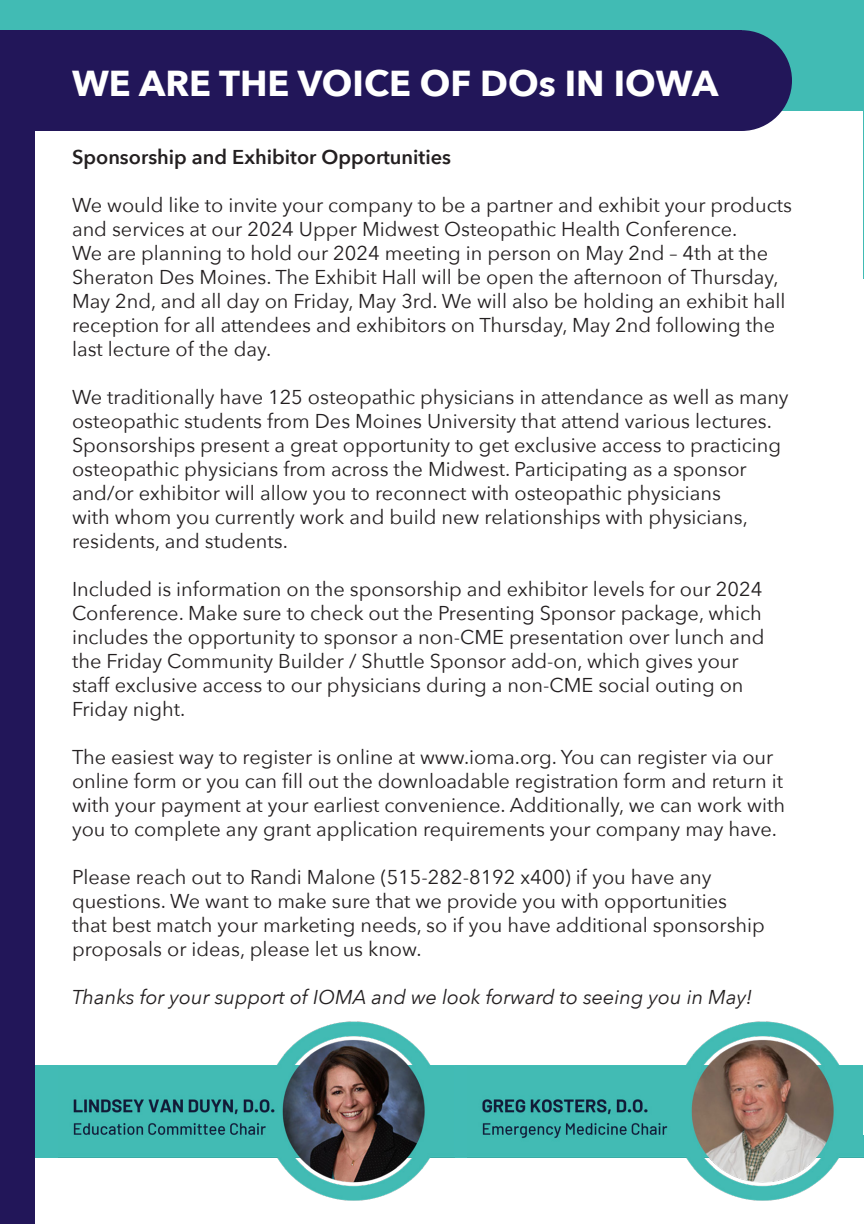
<style>
.page{position:relative;width:864px;height:1224px;background:#fff}
.page>*{position:absolute;margin:0;border:0;box-sizing:border-box;transform-origin:0 0}
.t1{font:700 36px "Avenir Next";color:#fff}
.t2{font:20px/24px "Avenir Next";color:#231f20}
.t3{font:italic 20px "Avenir Next";color:#231f20}
.t4{font:600 20px "Avenir Next";color:#231f20}
</style>
<div class="page">
<div style="left:0;top:0;width:864px;height:111px;background:#41bbb4"></div>
<div style="left:691px;top:30px;width:101px;height:101px;background:#221659;border-radius:50%"></div>
<div style="left:0;top:30px;width:742px;height:101px;background:#221659"></div>
<div style="left:0;top:1065px;width:864px;height:92px;background:#42bbb5"></div>
<img style="left:58px;top:1021px;width:396px;height:180px">
<img style="left:468px;top:1021px;width:396px;height:180px">
<div style="left:0;top:111px;width:35px;height:1113px;background:#221659"></div>
<img style="left:863px;top:0;width:1px;height:279px">
<img style="left:863px;top:288px;width:1px;height:846px">
<p class="t1" style="left:72px;top:52px;width:648px">WE ARE THE VOICE OF DOs IN IOWA</p>
<p class="t4" style="left:72px;top:140px;width:381px">Sponsorship and Exhibitor Opportunities</p>
<p class="t2" style="left:72px;top:192px;width:721px">We would like to invite your company to be a partner and exhibit your products and services at our 2024 Upper Midwest Osteopathic Health Conference.<br>We are planning to hold our 2024 meeting in person on May 2nd – 4th at the Sheraton Des Moines. The Exhibit Hall will be open the afternoon of Thursday, May 2nd, and all day on Friday, May 3rd. We will also be holding an exhibit hall reception for all attendees and exhibitors on Thursday, May 2nd following the last lecture of the day.</p>
<p class="t2" style="left:72px;top:384px;width:718px">We traditionally have 125 osteopathic physicians in attendance as well as many osteopathic students from Des Moines University that attend various lectures.<br>Sponsorships present a great opportunity to get exclusive access to practicing osteopathic physicians from across the Midwest. Participating as a sponsor and/or exhibitor will allow you to reconnect with osteopathic physicians<br>with whom you currently work and build new relationships with physicians, residents, and students.</p>
<p class="t2" style="left:72px;top:576px;width:694px">Included is information on the sponsorship and exhibitor levels for our 2024<br>Conference. Make sure to check out the Presenting Sponsor package, which includes the opportunity to sponsor a non-CME presentation over lunch and the Friday Community Builder / Shuttle Sponsor add-on, which gives your staff exclusive access to our physicians during a non-CME social outing on Friday night.</p>
<p class="t2" style="left:72px;top:744px;width:715px">The easiest way to register is online at www.ioma.org. You can register via our online form or you can fill out the downloadable registration form and return it with your payment at your earliest convenience. Additionally, we can work with you to complete any grant application requirements your company may have.</p>
<p class="t2" style="left:72px;top:864px;width:694px">Please reach out to Randi Malone (515-282-8192 x400) if you have any questions. We want to make sure that we provide you with opportunities that best match your marketing needs, so if you have additional sponsorship proposals or ideas, please let us know.</p>
<p class="t3" style="left:72px;top:980px;width:681px">Thanks for your support of IOMA and we look forward to seeing you in May!</p>
</div>
